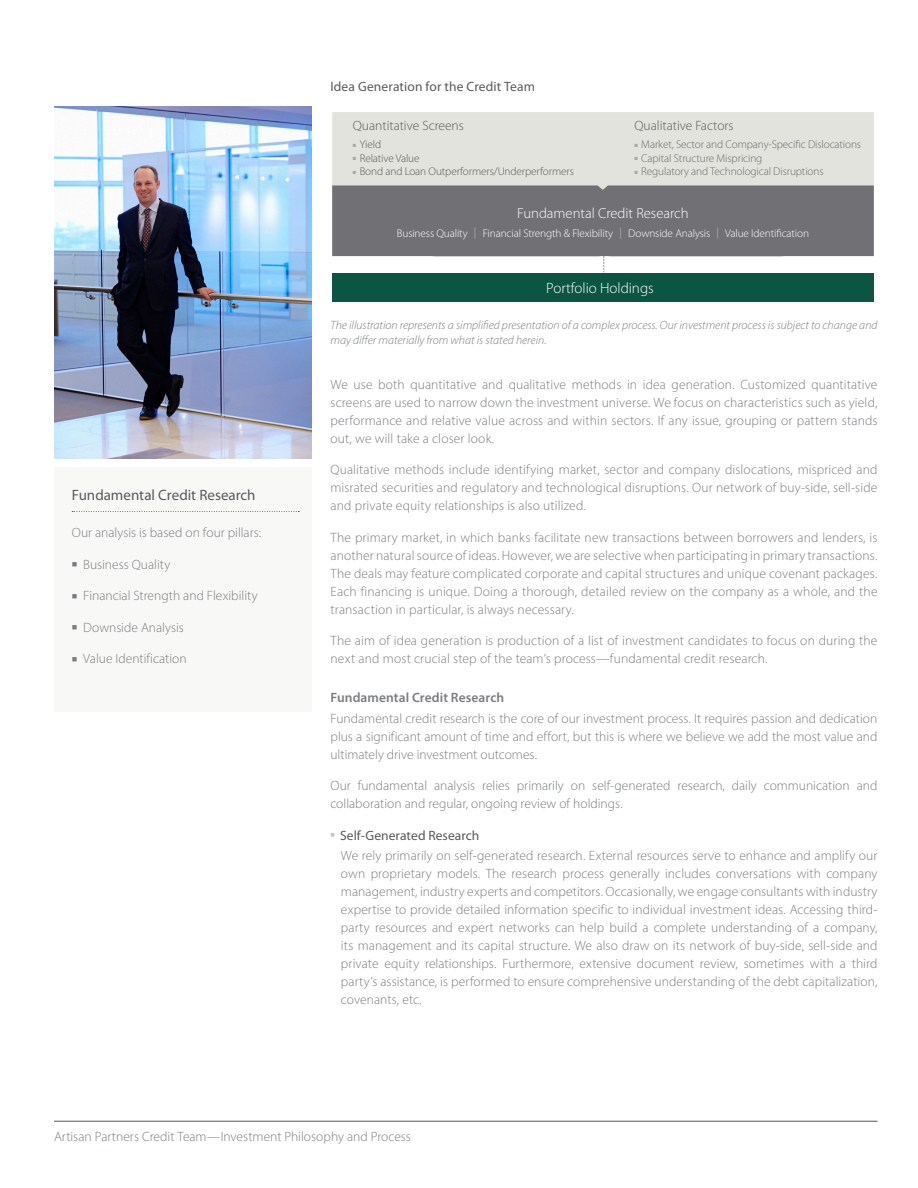
<style>
.page{position:relative;width:918px;height:1188px;background:#fff}
.page>*{position:absolute;margin:0;border:0;box-sizing:border-box;transform-origin:0 0}
.Subheads{font:15px "Myriad Pro";color:#5a5a5d}
.t1{font:300 15px "Myriad Pro";color:#fff}
.t2{font:300 14.7px "Myriad Pro";color:#fff}
.Body{font:300 13.5px/18px "Myriad Pro";letter-spacing:.005em;color:#7a7c7f;text-align:justify}
.t3{font:300 13.5px "Myriad Pro";color:#5a5a5d}
.Body-2{font:13.5px "Myriad Pro";letter-spacing:.01em;color:#5a5a5d}
.Section_Heads{font:600 13.5px "Myriad Pro";letter-spacing:.005em;color:#7a7c7f}
.Body-3{font:13.5px "Myriad Pro";letter-spacing:.005em;color:#57585a}
.Disclosure{font:italic 300 12px/15px "Myriad Pro";color:#7a7c7f}
.t4{font:300 11.25px "Myriad Pro";letter-spacing:-.01em;color:#6b6b6e}
.t5{font:300 11.25px "Myriad Pro";letter-spacing:-.01em;color:#fff}
.t6{font:300 11.25px "Myriad Pro";letter-spacing:-.01em;color:#5a5a5d}
.s1{color:#a8aaad}
</style>
<div class="page">
<div style="left:54px;top:467px;width:257px;height:245px;background:#f8f9f7"></div>
<svg style="left:72px;top:511px;width:227px;height:1px"></svg>
<img style="left:54px;top:107px;width:257px;height:352px">
<hr style="left:54px;top:1121px;width:824px;height:1px;background:#54555a">
<div style="left:332px;top:273px;width:541px;height:28px;background:#0c5543"></div>
<svg style="left:332px;top:112px;width:542px;height:160px;background:#b2b2b1"></svg>
<p class="Body-2" style="left:330px;top:79px;width:206px">Idea Generation for the Credit Team</p>
<p class="t3" style="left:353px;top:118px;width:112px">Quantitative Screens</p>
<p class="t6" style="left:353px;top:138px;width:30px"><span class="s1">■</span> Yield</p>
<p class="t6" style="left:353px;top:152px;width:68px"><span class="s1">■</span> Relative Value</p>
<p class="t6" style="left:353px;top:165px;width:222px"><span class="s1">■</span> Bond and Loan Outperformers/Underperformers</p>
<p class="t3" style="left:635px;top:118px;width:101px">Qualitative Factors</p>
<p class="t4" style="left:635px;top:138px;width:228px"><span class="s1">■</span> Market, Sector and Company-Specific Dislocations</p>
<p class="t4" style="left:635px;top:152px;width:129px"><span class="s1">■</span> Capital Structure Mispricing</p>
<p class="t4" style="left:635px;top:165px;width:191px"><span class="s1">■</span> Regulatory and Technological Disruptions</p>
<p class="Subheads" style="left:72px;top:487px;width:185px">Fundamental Credit Research</p>
<p class="Body" style="left:72px;top:524px;width:191px">Our analysis is based on four pillars:</p>
<p class="Body" style="left:72px;top:555px;width:100px">■ Business Quality</p>
<p class="Body" style="left:72px;top:587px;width:188px">■ Financial Strength and Flexibility</p>
<p class="Body" style="left:72px;top:618px;width:114px">■ Downside Analysis</p>
<p class="Body" style="left:72px;top:650px;width:116px">■ Value Identification</p>
<p class="t2" style="left:517px;top:205px;width:173px">Fundamental Credit Research</p>
<p class="t5" style="left:397px;top:228px;width:414px">Business Quality | Financial Strength &amp; Flexibility | Downside Analysis | Value Identification</p>
<p class="t1" style="left:546px;top:280px;width:109px">Portfolio Holdings</p>
<p class="Disclosure" style="left:330px;top:317px;width:549px">The illustration represents a simplified presentation of a complex process. Our investment process is subject to change and may differ materially from what is stated herein.</p>
<p class="Body" style="left:330px;top:375px;width:549px">We use both quantitative and qualitative methods in idea generation. Customized quantitative screens are used to narrow down the investment universe. We focus on characteristics such as yield, performance and relative value across and within sectors. If any issue, grouping or pattern stands out, we will take a closer look.</p>
<p class="Body" style="left:330px;top:461px;width:549px">Qualitative methods include identifying market, sector and company dislocations, mispriced and misrated securities and regulatory and technological disruptions. Our network of buy-side, sell-side and private equity relationships is also utilized.</p>
<p class="Body" style="left:330px;top:528px;width:549px">The primary market, in which banks facilitate new transactions between borrowers and lenders, is another natural source of ideas. However, we are selective when participating in primary transactions.<br>The deals may feature complicated corporate and capital structures and unique covenant packages.<br>Each financing is unique. Doing a thorough, detailed review on the company as a whole, and the transaction in particular, is always necessary.</p>
<p class="Body" style="left:330px;top:632px;width:549px">The aim of idea generation is production of a list of investment candidates to focus on during the next and most crucial step of the team’s process—fundamental credit research.</p>
<p class="Section_Heads" style="left:330px;top:689px;width:175px">Fundamental Credit Research</p>
<p class="Body" style="left:330px;top:709px;width:549px">Fundamental credit research is the core of our investment process. It requires passion and dedication plus a significant amount of time and effort, but this is where we believe we add the most value and ultimately drive investment outcomes.</p>
<p class="Body" style="left:330px;top:776px;width:548px">Our fundamental analysis relies primarily on self-generated research, daily communication and collaboration and regular, ongoing review of holdings.</p>
<p class="Body-3" style="left:330px;top:828px;width:150px"><sup>■</sup> Self-Generated Research</p>
<p class="Body" style="left:341px;top:847px;width:538px">We rely primarily on self-generated research. External resources serve to enhance and amplify our own proprietary models. The research process generally includes conversations with company management, industry experts and competitors. Occasionally, we engage consultants with industry expertise to provide detailed information specific to individual investment ideas. Accessing third&shy;party resources and expert networks can help build a complete understanding of a company, its management and its capital structure. We also draw on its network of buy-side, sell-side and private equity relationships. Furthermore, extensive document review, sometimes with a third party’s assistance, is performed to ensure comprehensive understanding of the debt capitalization, covenants, etc.</p>
<p class="Body" style="left:54px;top:1128px;width:359px">Artisan Partners Credit Team—Investment Philosophy and Process</p>
</div>
